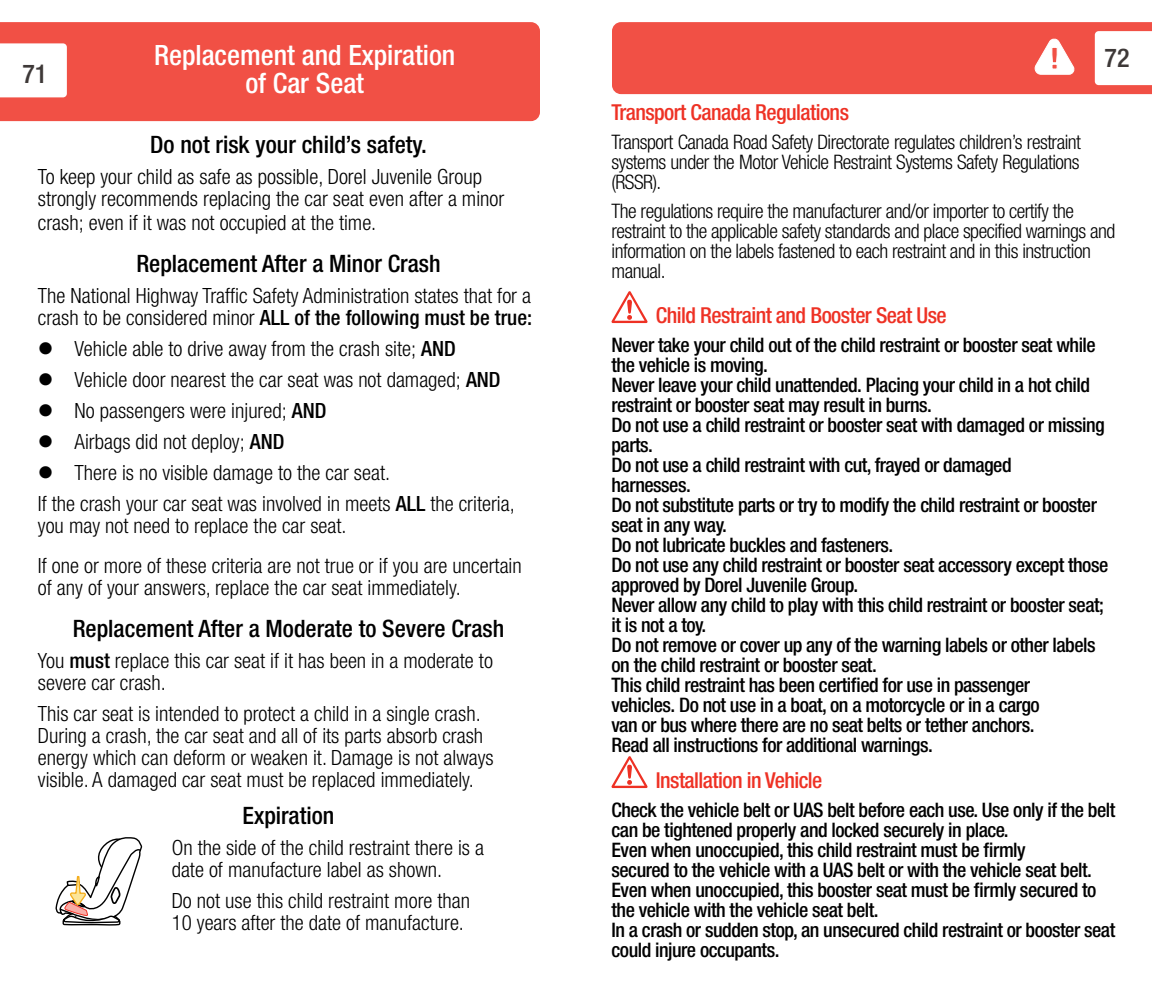
<style>
.page{position:relative;width:1152px;height:990px;background:#fff}
.page>*{position:absolute;margin:0;border:0;box-sizing:border-box;transform-origin:0 0}
.t1{font:500 condensed 28px/28px "Helvetica Neue LT Std";color:#fff;text-align:center}
.t2{font:500 condensed 26px "Helvetica Neue LT Std";color:#3e3938}
.t3{font:500 condensed 24px "Helvetica Neue LT Std";color:#000}
.t4{font:500 condensed 22px "Helvetica Neue LT Std";letter-spacing:-.025em;color:#ee3124}
.t5{font:300 condensed 21px/22px "Helvetica Neue LT Std";color:#000}
.t6{font:500 condensed 20px/20px "Helvetica Neue LT Std";letter-spacing:-.025em;color:#000}
.t7{font:300 condensed 20px/20px "Helvetica Neue LT Std";letter-spacing:-.025em;color:#000;text-align:justify}
.s1{font-weight:500}
</style>
<div class="page">
<div style="left:0;top:22px;width:540px;height:99px;background:#f15045"></div>
<svg style="left:0;top:43px;width:67px;height:54px"></svg>
<svg style="left:612px;top:291px;width:36px;height:32px"></svg>
<svg style="left:612px;top:756px;width:36px;height:32px"></svg>
<svg style="left:612px;top:22px;width:540px;height:72px;background:#f26157"></svg>
<svg style="left:55px;top:837px;width:88px;height:89px"></svg>
<h2 class="t2" style="left:22px;top:58px;width:26px">71</h2>
<h1 class="t1" style="left:154px;top:40px;width:303px">Replacement and Expiration of Car Seat</h1>
<p class="t3" style="left:150px;top:130px;width:278px">Do not risk your child’s safety.</p>
<p class="t5" style="left:38px;top:166px;width:468px">To keep your child as safe as possible, Dorel Juvenile Group strongly recommends replacing the car seat even after a minor</p>
<p class="t5" style="left:38px;top:212px;width:340px">crash; even if it was not occupied at the time.</p>
<p class="t3" style="left:136px;top:249px;width:306px">Replacement After a Minor Crash</p>
<p class="t5" style="left:38px;top:285px;width:496px">The National Highway Traffic Safety Administration states that for a crash to be considered minor <span class="s1">ALL of the following must be true:</span></p>
<p class="t5" style="left:38px;top:338px;width:419px">● Vehicle able to drive away from the crash site; <span class="s1">AND</span></p>
<p class="t5" style="left:38px;top:369px;width:464px">● Vehicle door nearest the car seat was not damaged; <span class="s1">AND</span></p>
<p class="t5" style="left:38px;top:400px;width:290px">● No passengers were injured; <span class="s1">AND</span></p>
<p class="t5" style="left:38px;top:431px;width:248px">● Airbags did not deploy; <span class="s1">AND</span></p>
<p class="t5" style="left:38px;top:457px;width:478px;line-height:31px">● There is no visible damage to the car seat.<br>If the crash your car seat was involved in meets <span class="s1">ALL</span> the criteria,</p>
<p class="t5" style="left:38px;top:506px;width:485px;line-height:40px">you may not need to replace the car seat.<br>If one or more of these criteria are not true or if you are uncertain</p>
<p class="t5" style="left:38px;top:577px;width:424px">of any of your answers, replace the car seat immediately.</p>
<p class="t3" style="left:73px;top:614px;width:433px">Replacement After a Moderate to Severe Crash</p>
<p class="t5" style="left:38px;top:650px;width:457px">You <span class="s1">must</span> replace this car seat if it has been in a moderate to severe car crash.</p>
<p class="t5" style="left:38px;top:703px;width:457px">This car seat is intended to protect a child in a single crash.<br>During a crash, the car seat and all of its parts absorb crash energy which can deform or weaken it. Damage is not always visible. A damaged car seat must be replaced immediately.</p>
<p class="t3" style="left:243px;top:801px;width:93px">Expiration</p>
<p class="t5" style="left:172px;top:837px;width:314px">On the side of the child restraint there is a date of manufacture label as shown.</p>
<p class="t5" style="left:172px;top:890px;width:300px">Do not use this child restraint more than<br>10 years after the date of manufacture.</p>
<h2 class="t2" style="left:1105px;top:43px;width:26px">72</h2>
<p class="t4" style="left:612px;top:99px;width:239px">Transport Canada Regulations</p>
<p class="t7" style="left:612px;top:132px;width:471px">Transport Canada Road Safety Directorate regulates children’s restraint systems under the Motor Vehicle Restraint Systems Safety Regulations (RSSR).</p>
<p class="t7" style="left:612px;top:201px;width:505px;text-align:left">The regulations require the manufacturer and/or importer to certify the restraint to the applicable safety standards and place specified warnings and information on the labels fastened to each restraint and in this instruction manual.</p>
<p class="t4" style="left:656px;top:302px;width:292px">Child Restraint and Booster Seat Use</p>
<p class="t6" style="left:612px;top:335px;width:498px">Never take your child out of the child restraint or booster seat while the vehicle is moving.<br>Never leave your child unattended. Placing your child in a hot child restraint or booster seat may result in burns.<br>Do not use a child restraint or booster seat with damaged or missing parts.<br>Do not use a child restraint with cut, frayed or damaged<br>harnesses.<br>Do not substitute parts or try to modify the child restraint or booster seat in any way.<br>Do not lubricate buckles and fasteners.<br>Do not use any child restraint or booster seat accessory except those approved by Dorel Juvenile Group.<br>Never allow any child to play with this child restraint or booster seat; it is not a toy.<br>Do not remove or cover up any of the warning labels or other labels on the child restraint or booster seat.<br>This child restraint has been certified for use in passenger<br>vehicles. Do not use in a boat, on a motorcycle or in a cargo<br>van or bus where there are no seat belts or tether anchors.<br>Read all instructions for additional warnings.</p>
<p class="t4" style="left:656px;top:767px;width:168px">Installation in Vehicle</p>
<p class="t6" style="left:612px;top:800px;width:505px">Check the vehicle belt or UAS belt before each use. Use only if the belt can be tightened properly and locked securely in place.<br>Even when unoccupied, this child restraint must be firmly<br>secured to the vehicle with a UAS belt or with the vehicle seat belt.<br>Even when unoccupied, this booster seat must be firmly secured to the vehicle with the vehicle seat belt.<br>In a crash or sudden stop, an unsecured child restraint or booster seat could injure occupants.</p>
</div>
